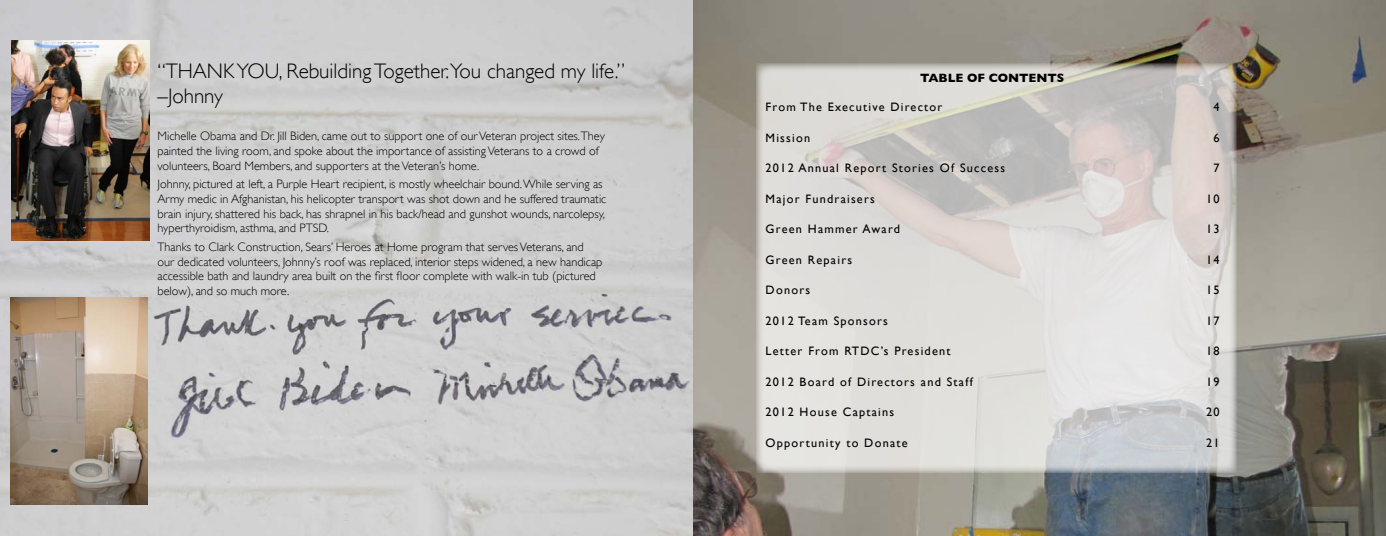
<style>
.page{position:relative;width:1386px;height:536px;background:#fff}
.page>*{position:absolute;margin:0;border:0;box-sizing:border-box;transform-origin:0 0}
.t1{font:300 21px/25.2px "Gill Sans";color:#000}
.t2{font:300 12.25px/14.7px "Gill Sans";color:#000}
.t3{font:12.25px "Gill Sans";letter-spacing:.1em;color:#000}
.t4{font:700 12.25px "Gill Sans";color:#000}
</style>
<div class="page">
<img style="left:0;top:0;width:693px;height:536px">
<img style="left:693px;top:0;width:693px;height:536px">
<svg style="left:756px;top:63px;width:480px;height:409px;background:#d8d6d3"></svg>
<img style="left:12px;top:41px;width:138px;height:199px">
<img style="left:10px;top:297px;width:138px;height:207px">
<h1 class="t1" style="left:158px;top:58px;width:469px">“THANK YOU, Rebuilding Together.You changed my life.” –Johnny</h1>
<p class="t2" style="left:157px;top:129px;width:449px">Michelle Obama and Dr. Jill Biden, came out to support one of our Veteran project sites.They painted the living room, and spoke about the importance of assisting Veterans to a crowd of volunteers, Board Members, and supporters at the Veteran’s home.</p>
<p class="t2" style="left:157px;top:177px;width:450px">Johnny, pictured at left, a Purple Heart recipient, is mostly wheelchair bound. While serving as Army medic in Afghanistan, his helicopter transport was shot down and he suffered traumatic brain injury, shattered his back, has shrapnel in his back/head and gunshot wounds, narcolepsy, hyperthyroidism, asthma, and PTSD.</p>
<p class="t2" style="left:158px;top:239px;width:447px">Thanks to Clark Construction, Sears’ Heroes at Home program that serves Veterans, and our dedicated volunteers, Johnny’s roof was replaced, interior steps widened, a new handicap accessible bath and laundry area built on the first floor complete with walk-in tub (pictured below), and so much more.</p>
<p class="t4" style="left:920px;top:71px;width:146px">TABLE OF CONTENTS</p>
<p class="t3" style="left:766px;top:100px;width:178px">From The Executive Director</p>
<p class="t3" style="left:1214px;top:100px;width:8px">4</p>
<p class="t3" style="left:766px;top:130px;width:46px">Mission</p>
<p class="t3" style="left:1214px;top:130px;width:8px">6</p>
<p class="t3" style="left:766px;top:161px;width:241px">2012 Annual Report Stories Of Success</p>
<p class="t3" style="left:1214px;top:161px;width:8px">7</p>
<p class="t3" style="left:766px;top:191px;width:111px">Major Fundraisers</p>
<p class="t3" style="left:1206px;top:191px;width:15px">10</p>
<p class="t3" style="left:766px;top:222px;width:136px">Green Hammer Award</p>
<p class="t3" style="left:1206px;top:222px;width:15px">13</p>
<p class="t3" style="left:766px;top:252px;width:88px">Green Repairs</p>
<p class="t3" style="left:1206px;top:252px;width:15px">14</p>
<p class="t3" style="left:766px;top:283px;width:46px">Donors</p>
<p class="t3" style="left:1206px;top:283px;width:15px">15</p>
<p class="t3" style="left:766px;top:313px;width:124px">2012 Team Sponsors</p>
<p class="t3" style="left:1206px;top:313px;width:15px">17</p>
<p class="t3" style="left:766px;top:343px;width:186px">Letter From RTDC’s President</p>
<p class="t3" style="left:1206px;top:343px;width:15px">18</p>
<p class="t3" style="left:766px;top:374px;width:209px">2012 Board of Directors and Staff</p>
<p class="t3" style="left:1206px;top:374px;width:15px">19</p>
<p class="t3" style="left:766px;top:404px;width:130px">2012 House Captains</p>
<p class="t3" style="left:1206px;top:404px;width:15px">20</p>
<p class="t3" style="left:766px;top:435px;width:144px">Opportunity to Donate</p>
<p class="t3" style="left:1206px;top:435px;width:15px">21</p>
</div>
